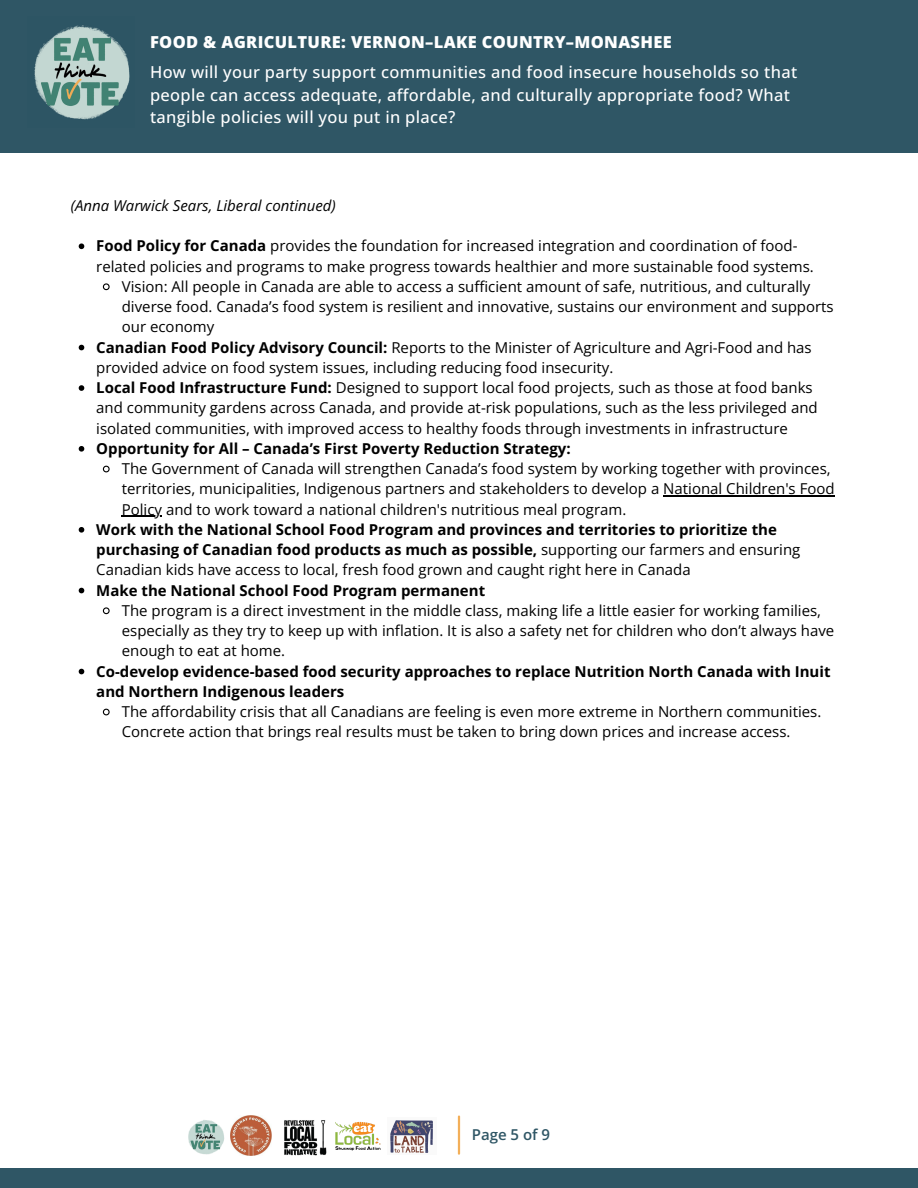
<style>
.page{position:relative;width:918px;height:1188px;background:#fff}
.page>*{position:absolute;margin:0;border:0;box-sizing:border-box;transform-origin:0 0}
.t1{font:500 16.5px/22.5px "Open Sans";letter-spacing:.02em;color:#fff}
.t2{font:800 16.5px "Open Sans";letter-spacing:.02em;color:#fff}
.t3{font:15px/20.2px "Open Sans";color:#000}
.t4{font:700 15px/20.2px "Open Sans";color:#000}
.t5{font:italic 15px "Open Sans";color:#000}
.t6{font:600 15px "Open Sans";color:#2f5665}
.s1{font-weight:700}
.s2{font-weight:400}
</style>
<div class="page">
<svg style="left:79px;top:243px;width:5px;height:6px"></svg>
<svg style="left:102px;top:283px;width:8px;height:8px"></svg>
<svg style="left:79px;top:345px;width:5px;height:5px"></svg>
<svg style="left:79px;top:385px;width:5px;height:6px"></svg>
<svg style="left:79px;top:446px;width:5px;height:6px"></svg>
<svg style="left:102px;top:465px;width:8px;height:8px"></svg>
<hr style="left:663px;top:495px;width:172px;height:2px;background:#000">
<hr style="left:122px;top:516px;width:40px;height:1px;background:#000">
<svg style="left:79px;top:527px;width:5px;height:6px"></svg>
<svg style="left:79px;top:588px;width:5px;height:5px"></svg>
<svg style="left:102px;top:607px;width:8px;height:8px"></svg>
<svg style="left:79px;top:669px;width:5px;height:5px"></svg>
<svg style="left:102px;top:708px;width:8px;height:8px"></svg>
<div style="left:0;top:0;width:918px;height:153px;background:#2f5665"></div>
<img style="left:34px;top:25px;width:96px;height:95px">
<hr style="left:458px;top:1117px;width:2px;height:37px;background:#f3af59">
<div style="left:0;top:1168px;width:918px;height:20px;background:#2f5665"></div>
<img style="left:188px;top:1120px;width:43px;height:35px">
<img style="left:390px;top:1120px;width:43px;height:33px">
<img style="left:335px;top:1121px;width:46px;height:30px">
<img style="left:284px;top:1120px;width:42px;height:36px">
<img style="left:231px;top:1115px;width:40px;height:41px">
<p class="t2" style="left:150px;top:31px;width:523px">FOOD &amp; AGRICULTURE: VERNON–LAKE COUNTRY–MONASHEE</p>
<p class="t1" style="left:150px;top:61px;width:649px">How will your party support communities and food insecure households so that people can access adequate, affordable, and culturally appropriate food? What tangible policies will you put in place?</p>
<p class="t5" style="left:71px;top:195px;width:266px">(Anna Warwick Sears, Liberal continued)</p>
<h1 class="t3" style="left:96px;top:235px;width:719px"><span class="s1">Food Policy for Canada</span> provides the foundation for increased integration and coordination of food&shy;related policies and programs to make progress towards healthier and more sustainable food systems.</h1>
<h2 class="t3" style="left:122px;top:276px;width:713px">Vision: All people in Canada are able to access a sufficient amount of safe, nutritious, and culturally diverse food. Canada’s food system is resilient and innovative, sustains our environment and supports our economy</h2>
<p class="t3" style="left:96px;top:337px;width:717px"><span class="s1">Canadian Food Policy Advisory Council:</span> Reports to the Minister of Agriculture and Agri-Food and has provided advice on food system issues, including reducing food insecurity.</p>
<p class="t3" style="left:96px;top:377px;width:723px"><span class="s1">Local Food Infrastructure Fund:</span> Designed to support local food projects, such as those at food banks and community gardens across Canada, and provide at-risk populations, such as the less privileged and isolated communities, with improved access to healthy foods through investments in infrastructure</p>
<p class="t4" style="left:96px;top:438px;width:476px">Opportunity for All – Canada’s First Poverty Reduction Strategy:</p>
<p class="t3" style="left:122px;top:458px;width:714px">The Government of Canada will strengthen Canada’s food system by working together with provinces, territories, municipalities, Indigenous partners and stakeholders to develop a National Children's Food</p>
<p class="t4" style="left:96px;top:499px;width:706px;text-indent:26px"><span class="s2">Policy and to work toward a national children's nutritious meal program.<br></span>Work with the National School Food Program and provinces and territories to prioritize the purchasing of Canadian food products as much as possible, <span class="s2">supporting our farmers and ensuring</span></p>
<p class="t3" style="left:96px;top:559px;width:596px">Canadian kids have access to local, fresh food grown and caught right here in Canada</p>
<p class="t4" style="left:96px;top:580px;width:390px">Make the National School Food Program permanent</p>
<p class="t3" style="left:122px;top:600px;width:701px">The program is a direct investment in the middle class, making life a little easier for working families,</p>
<p class="t3" style="left:122px;top:620px;width:714px">especially as they try to keep up with inflation. It is also a safety net for children who don’t always have</p>
<p class="t4" style="left:96px;top:640px;width:736px;text-indent:26px"><span class="s2">enough to eat at home.<br></span>Co-develop evidence-based food security approaches to replace Nutrition North Canada with Inuit and Northern Indigenous leaders</p>
<p class="t3" style="left:122px;top:701px;width:701px">The affordability crisis that all Canadians are feeling is even more extreme in Northern communities.<br>Concrete action that brings real results must be taken to bring down prices and increase access.</p>
<p class="t6" style="left:472px;top:1124px;width:80px">Page 5 of 9</p>
</div>
